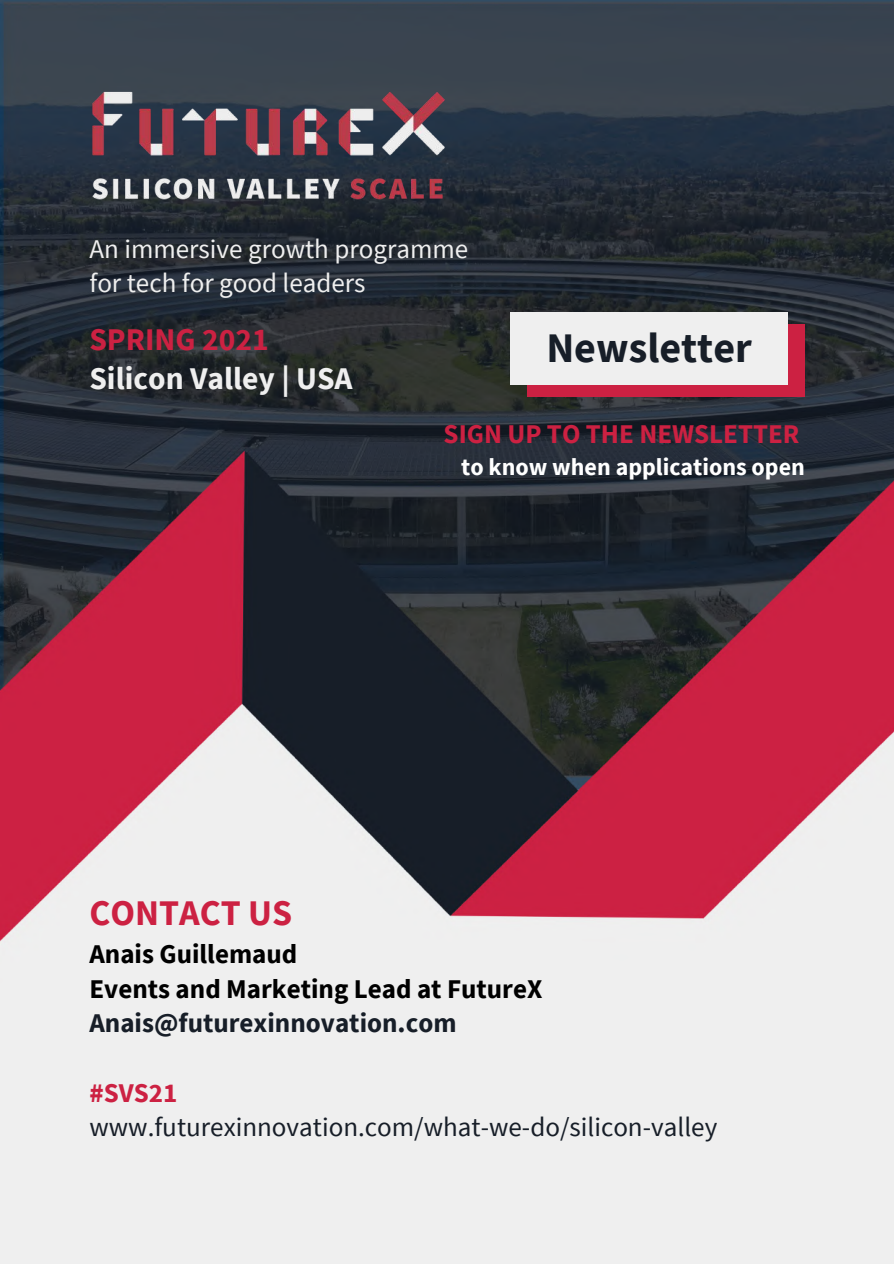
<style>
.page{position:relative;width:894px;height:1264px;background:#fff}
.page>*{position:absolute;margin:0;border:0;box-sizing:border-box;transform-origin:0 0}
.t1{font:700 42px "Source Sans Pro";color:#171e28}
.t2{font:700 36px "Source Sans Pro";color:#cc2142}
.t3{font:700 31.5px "Source Sans Pro";color:#efefef}
.t4{font:700 31.5px "Source Sans Pro";color:#cc2142}
.t5{font:27px "Source Sans Pro";color:#171e28}
.t6{font:27px/33.8px "Source Sans Pro";color:#efefef}
.t7{font:700 27px/35px "Source Sans Pro";color:#000}
.t8{font:700 27px "Source Sans Pro";color:#171e28}
.t9{font:700 27px "Source Sans Pro";color:#cc2142}
.t10{font:700 24px "Source Sans Pro";color:#fff}
</style>
<div class="page">
<img style="left:0;top:0;width:893px;height:1263px">
<img style="left:89px;top:89px;width:357px;height:113px">
<div style="left:527px;top:324px;width:277px;height:73px;background:#cc2142"></div>
<div style="left:510px;top:312px;width:277px;height:73px;background:#efefef"></div>
<p class="t6" style="left:89px;top:231px;width:380px">An immersive growth programme for tech for good leaders</p>
<p class="t4" style="left:89px;top:318px;width:181px">SPRING 2021</p>
<p class="t3" style="left:89px;top:358px;width:265px">Silicon Valley | USA</p>
<h1 class="t1" style="left:546px;top:321px;width:207px">Newsletter</h1>
<p class="t9" style="left:443px;top:416px;width:357px">SIGN UP TO THE NEWSLETTER</p>
<p class="t10" style="left:461px;top:451px;width:345px">to know when applications open</p>
<h2 class="t2" style="left:89px;top:889px;width:204px">CONTACT US</h2>
<p class="t7" style="left:89px;top:935px;width:454px">Anais Guillemaud<br>Events and Marketing Lead at FutureX</p>
<p class="t8" style="left:89px;top:1005px;width:368px">Anais@futurexinnovation.com</p>
<p class="t9" style="left:89px;top:1075px;width:89px">#SVS21</p>
<p class="t5" style="left:89px;top:1109px;width:629px">www.futurexinnovation.com/what-we-do/silicon-valley</p>
</div>
